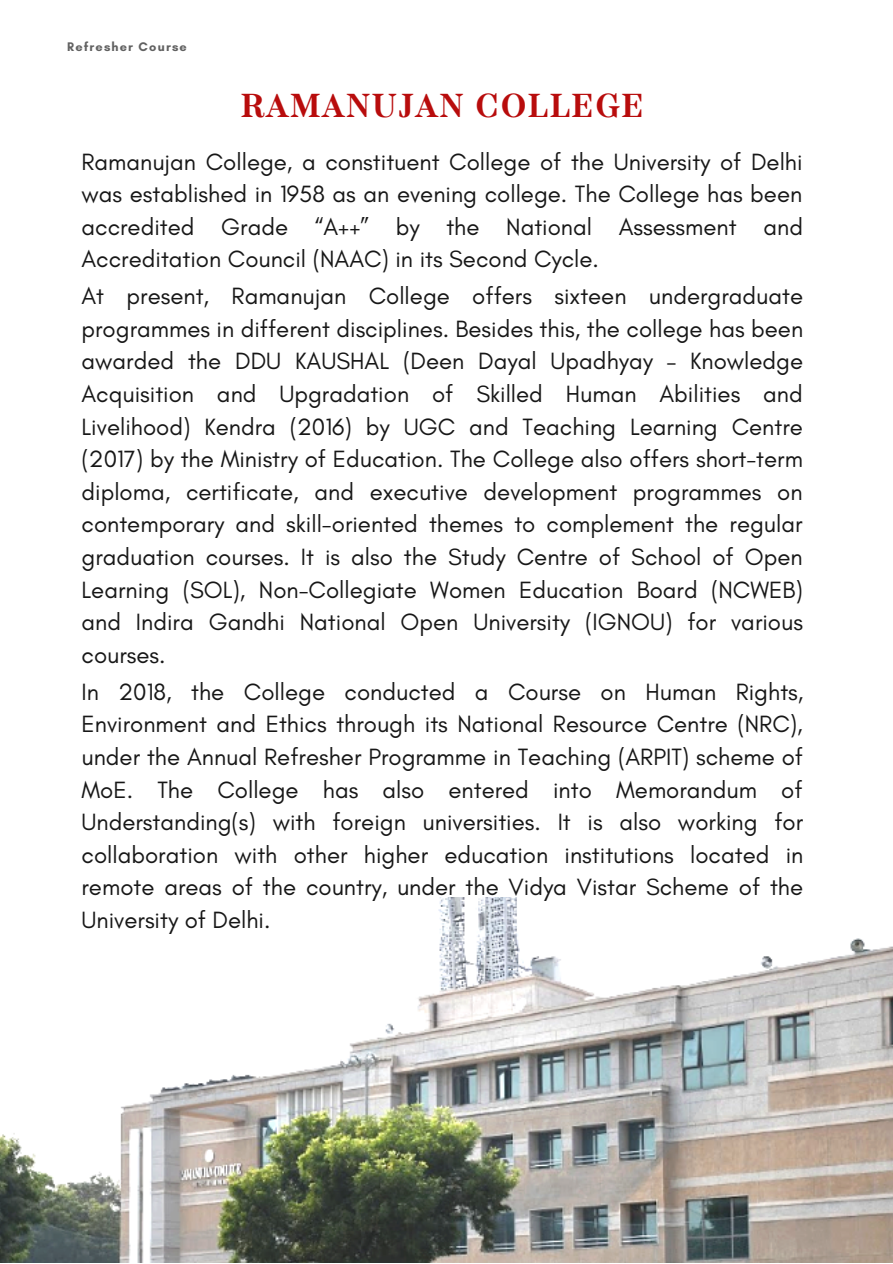
<style>
.page{position:relative;width:893px;height:1264px;background:#fff}
.page>*{position:absolute;margin:0;border:0;box-sizing:border-box;transform-origin:0 0}
.t1{font:700 33px "TT Barrels";letter-spacing:.035em;color:#b80c0c}
.t2{font:24px/32.5px "Glacial Indifference";color:#171717;text-align:justify}
.t3{font:700 12.75px "Glacial Indifference";letter-spacing:.09em;color:#616161}
</style>
<div class="page">
<img style="left:0;top:897px;width:892px;height:365px">
<p class="t3" style="left:67px;top:39px;width:121px">Refresher Course</p>
<p class="t1" style="left:241px;top:87px;width:405px">RAMANUJAN COLLEGE</p>
<p class="t2" style="left:81px;top:145px;width:723px">Ramanujan College, a constituent College of the University of Delhi was established in 1958 as an evening college. The College has been accredited Grade “A++” by the National Assessment and Accreditation Council (NAAC) in its Second Cycle.</p>
<p class="t2" style="left:81px;top:279px;width:723px">At present, Ramanujan College offers sixteen undergraduate programmes in different disciplines. Besides this, the college has been awarded the DDU KAUSHAL (Deen Dayal Upadhyay – Knowledge Acquisition and Upgradation of Skilled Human Abilities and Livelihood) Kendra (2016) by UGC and Teaching Learning Centre (2017) by the Ministry of Education. The College also offers short-term diploma, certificate, and executive development programmes on contemporary and skill-oriented themes to complement the regular graduation courses. It is also the Study Centre of School of Open Learning (SOL), Non-Collegiate Women Education Board (NCWEB) and Indira Gandhi National Open University (IGNOU) for various courses.</p>
<p class="t2" style="left:81px;top:675px;width:723px">In 2018, the College conducted a Course on Human Rights, Environment and Ethics through its National Resource Centre (NRC), under the Annual Refresher Programme in Teaching (ARPIT) scheme of MoE. The College has also entered into Memorandum of Understanding(s) with foreign universities. It is also working for collaboration with other higher education institutions located in remote areas of the country, under the Vidya Vistar Scheme of the University of Delhi.</p>
</div>
